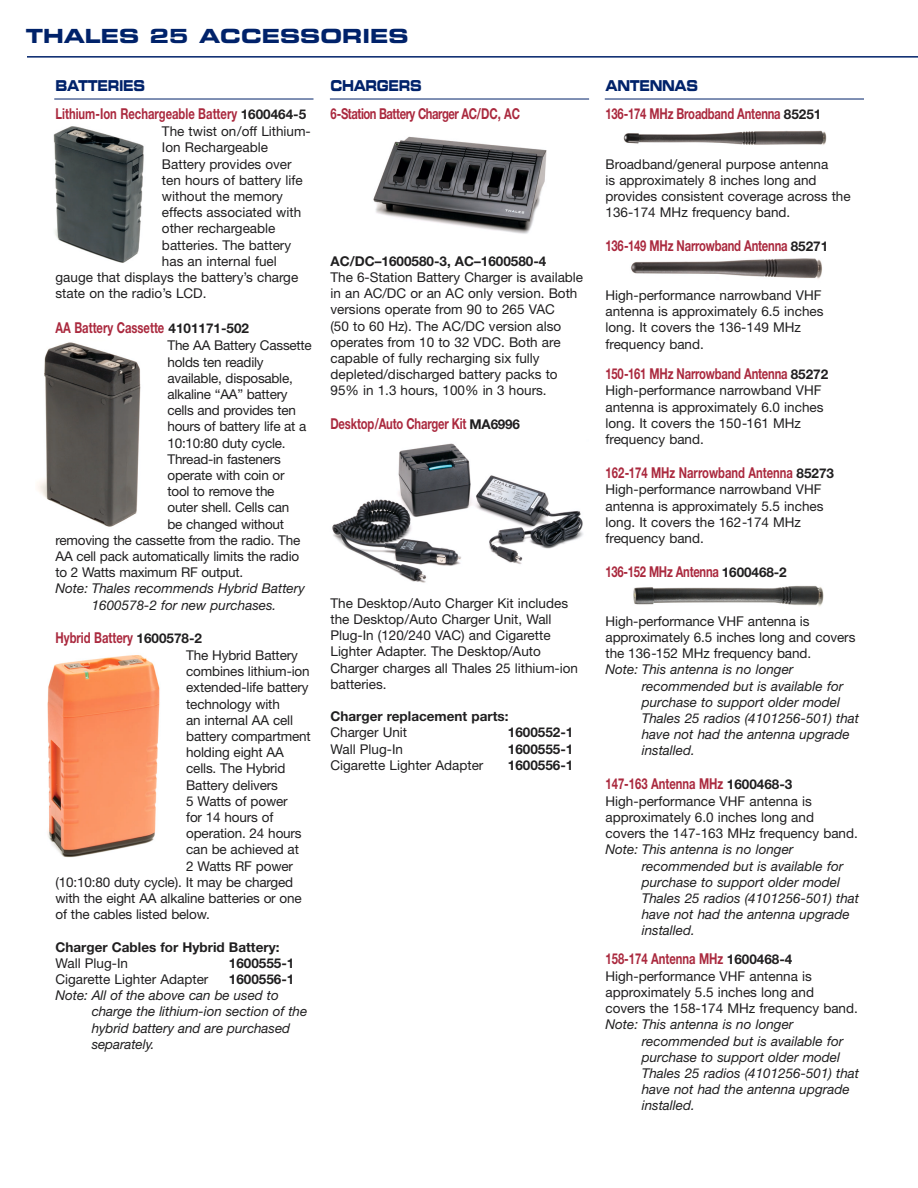
<style>
.page{position:relative;width:918px;height:1188px;background:#fff}
.page>*{position:absolute;margin:0;border:0;box-sizing:border-box;transform-origin:0 0}
.t1{font:19.5px "Eurostile Bold Extended Two";color:#00226a}
.t2{font:700 15px "Helvetica Neue";letter-spacing:-.015em;color:#aa293e;scale:.75 1}
.t3{font:700 15px "Helvetica Neue";letter-spacing:-.04em;color:#aa293e;scale:.75 1}
.t4{font:15px "Eurostile Bold Extended Two";letter-spacing:-.03em;color:#00226a;scale:.75 1}
.t5{font:13.5px/16.2px "Helvetica Neue";color:#201f20}
.t6{font:italic 13.5px/16.2px "Helvetica Neue";color:#201f20}
.t7{font:700 13.5px "Helvetica Neue";color:#201f20}
.s1{font-size:13.5px;color:#201f20}
</style>
<div class="page">
<hr style="left:27px;top:56px;width:891px;height:2px;background:#00226a">
<img style="left:373px;top:136px;width:174px;height:98px">
<img style="left:332px;top:443px;width:251px;height:140px">
<img style="left:53px;top:126px;width:91px;height:137px">
<img style="left:37px;top:342px;width:104px;height:185px">
<img style="left:47px;top:655px;width:113px;height:203px">
<hr style="left:605px;top:99px;width:259px;height:1px;background:#00226a">
<hr style="left:54px;top:99px;width:260px;height:1px;background:#00226a">
<hr style="left:330px;top:99px;width:259px;height:1px;background:#00226a">
<img style="left:623px;top:130px;width:204px;height:15px">
<img style="left:631px;top:258px;width:191px;height:21px">
<img style="left:633px;top:586px;width:191px;height:21px">
<h1 class="t1" style="left:26px;top:29px;width:384px">THALES 25 ACCESSORIES</h1>
<p class="t4" style="left:56px;top:80px;width:121px">BATTERIES</p>
<p class="t2" style="left:56px;top:109px;width:336px">Lithium-Ion Rechargeable Battery <span class="s1">1600464-5</span></p>
<p class="t5" style="left:162px;top:125px;width:150px">The twist on/off Lithium-</p>
<p class="t5" style="left:162px;top:141px;width:107px">Ion Rechargeable</p>
<p class="t5" style="left:162px;top:157px;width:131px">Battery provides over</p>
<p class="t5" style="left:162px;top:173px;width:142px">ten hours of battery life</p>
<p class="t5" style="left:162px;top:189px;width:123px">without the memory</p>
<p class="t5" style="left:162px;top:206px;width:141px">effects associated with</p>
<p class="t5" style="left:162px;top:222px;width:115px">other rechargeable</p>
<p class="t5" style="left:162px;top:238px;width:131px">batteries. The battery</p>
<p class="t5" style="left:162px;top:254px;width:116px">has an internal fuel</p>
<p class="t5" style="left:55px;top:270px;width:244px">gauge that displays the battery’s charge</p>
<p class="t5" style="left:55px;top:287px;width:153px">state on the radio’s LCD.</p>
<p class="t2" style="left:56px;top:323px;width:260px">AA Battery Cassette <span class="s1">4101171-502</span></p>
<p class="t5" style="left:167px;top:339px;width:146px">The AA Battery Cassette</p>
<p class="t5" style="left:167px;top:355px;width:98px">holds ten readily</p>
<p class="t5" style="left:167px;top:371px;width:127px">available, disposable,</p>
<p class="t5" style="left:167px;top:387px;width:122px">alkaline “AA” battery</p>
<p class="t5" style="left:167px;top:404px;width:130px">cells and provides ten</p>
<p class="t5" style="left:167px;top:420px;width:140px">hours of battery life at a</p>
<p class="t5" style="left:167px;top:436px;width:120px">10:10:80 duty cycle.</p>
<p class="t5" style="left:167px;top:452px;width:115px">Thread-in fasteners</p>
<p class="t5" style="left:167px;top:468px;width:119px">operate with coin or</p>
<p class="t5" style="left:167px;top:485px;width:109px">tool to remove the</p>
<p class="t5" style="left:167px;top:501px;width:123px">outer shell. Cells can</p>
<p class="t5" style="left:167px;top:517px;width:118px">be changed without</p>
<p class="t5" style="left:56px;top:533px;width:246px">removing the cassette from the radio. The</p>
<p class="t5" style="left:56px;top:549px;width:245px">AA cell pack automatically limits the radio</p>
<p class="t5" style="left:56px;top:566px;width:189px">to 2 Watts maximum RF output.</p>
<p class="t6" style="left:56px;top:582px;width:251px;text-align:center">Note: Thales recommends Hybrid Battery<br>1600578-2 for new purchases.</p>
<p class="t2" style="left:56px;top:632px;width:197px">Hybrid Battery <span class="s1">1600578-2</span></p>
<p class="t5" style="left:186px;top:648px;width:113px">The Hybrid Battery</p>
<p class="t5" style="left:186px;top:665px;width:125px">combines lithium-ion</p>
<p class="t5" style="left:186px;top:681px;width:124px">extended-life battery</p>
<p class="t5" style="left:186px;top:697px;width:95px">technology with</p>
<p class="t5" style="left:186px;top:713px;width:108px">an internal AA cell</p>
<p class="t5" style="left:186px;top:729px;width:126px">battery compartment</p>
<p class="t5" style="left:186px;top:746px;width:99px">holding eight AA</p>
<p class="t5" style="left:186px;top:762px;width:101px">cells. The Hybrid</p>
<p class="t5" style="left:186px;top:778px;width:93px">Battery delivers</p>
<p class="t5" style="left:186px;top:794px;width:103px">5 Watts of power</p>
<p class="t5" style="left:186px;top:810px;width:89px">for 14 hours of</p>
<p class="t5" style="left:186px;top:827px;width:117px">operation. 24 hours</p>
<p class="t5" style="left:186px;top:843px;width:114px">can be achieved at</p>
<p class="t5" style="left:186px;top:859px;width:108px">2 Watts RF power</p>
<p class="t5" style="left:56px;top:875px;width:239px">(10:10:80 duty cycle). It may be charged</p>
<p class="t5" style="left:56px;top:891px;width:248px">with the eight AA alkaline batteries or one</p>
<p class="t5" style="left:56px;top:908px;width:156px">of the cables listed below.</p>
<p class="t7" style="left:56px;top:942px;width:225px">Charger Cables for Hybrid Battery:</p>
<p class="t5" style="left:56px;top:956px;width:74px">Wall Plug-In</p>
<p class="t7" style="left:229px;top:958px;width:67px">1600555-1</p>
<p class="t5" style="left:56px;top:972px;width:154px">Cigarette Lighter Adapter</p>
<p class="t7" style="left:229px;top:974px;width:67px">1600556-1</p>
<p class="t6" style="left:92px;top:989px;width:217px;text-indent:-36px">Note: All of the above can be used to charge the lithium-ion section of the hybrid battery and are purchased separately.</p>
<p class="t4" style="left:330px;top:80px;width:123px">CHARGERS</p>
<p class="t3" style="left:330px;top:109px;width:255px">6-Station Battery Charger AC/DC, AC</p>
<p class="t7" style="left:330px;top:256px;width:217px">AC/DC–1600580-3, AC–1600580-4</p>
<p class="t5" style="left:330px;top:270px;width:254px">The 6-Station Battery Charger is available in an AC/DC or an AC only version. Both versions operate from 90 to 265 VAC<br>(50 to 60 Hz). The AC/DC version also operates from 10 to 32 VDC. Both are capable of fully recharging six fully depleted/discharged battery packs to 95% in 1.3 hours, 100% in 3 hours.</p>
<p class="t2" style="left:330px;top:418px;width:254px">Desktop/Auto Charger Kit <span class="s1">MA6996</span></p>
<p class="t5" style="left:330px;top:596px;width:249px">The Desktop/Auto Charger Kit includes the Desktop/Auto Charger Unit, Wall Plug-In (120/240 VAC) and Cigarette Lighter Adapter. The Desktop/Auto Charger charges all Thales 25 lithium-ion batteries.</p>
<p class="t7" style="left:330px;top:712px;width:179px">Charger replacement parts:</p>
<p class="t5" style="left:330px;top:726px;width:78px">Charger Unit</p>
<p class="t7" style="left:508px;top:728px;width:67px">1600552-1</p>
<p class="t5" style="left:330px;top:742px;width:74px">Wall Plug-In</p>
<p class="t7" style="left:508px;top:744px;width:67px">1600555-1</p>
<p class="t5" style="left:330px;top:758px;width:154px">Cigarette Lighter Adapter</p>
<p class="t7" style="left:508px;top:760px;width:67px">1600556-1</p>
<p class="t4" style="left:606px;top:80px;width:125px">ANTENNAS</p>
<p class="t2" style="left:606px;top:109px;width:289px">136-174 MHz Broadband Antenna <span class="s1">85251</span></p>
<p class="t5" style="left:605px;top:157px;width:247px">Broadband/general purpose antenna<br>is approximately 8 inches long and provides consistent coverage across the 136-174 MHz frequency band.</p>
<p class="t2" style="left:606px;top:240px;width:299px">136-149 MHz Narrowband Antenna <span class="s1">85271</span></p>
<p class="t5" style="left:606px;top:288px;width:220px">High-performance narrowband VHF antenna is approximately 6.5 inches long. It covers the 136-149 MHz frequency band.</p>
<p class="t2" style="left:606px;top:368px;width:299px">150-161 MHz Narrowband Antenna <span class="s1">85272</span></p>
<p class="t5" style="left:606px;top:384px;width:220px">High-performance narrowband VHF antenna is approximately 6.0 inches long. It covers the 150-161 MHz frequency band.</p>
<p class="t2" style="left:606px;top:467px;width:306px">162-174 MHz Narrowband Antenna <span class="s1">85273</span></p>
<p class="t5" style="left:605px;top:483px;width:220px">High-performance narrowband VHF antenna is approximately 5.5 inches long. It covers the 162-174 MHz frequency band.</p>
<p class="t2" style="left:606px;top:566px;width:243px">136-152 MHz Antenna <span class="s1">1600468-2</span></p>
<p class="t5" style="left:606px;top:614px;width:251px">High-performance VHF antenna is approximately 6.5 inches long and covers the 136-152 MHz frequency band.</p>
<p class="t6" style="left:642px;top:663px;width:219px;text-indent:-36px">Note: This antenna is no longer recommended but is available for purchase to support older model<br>Thales 25 radios (4101256-501) that have not had the antenna upgrade installed.</p>
<p class="t2" style="left:606px;top:778px;width:251px">147-163 Antenna MHz <span class="s1">1600468-3</span></p>
<p class="t5" style="left:605px;top:794px;width:254px">High-performance VHF antenna is approximately 6.0 inches long and<br>covers the 147-163 MHz frequency band.</p>
<p class="t6" style="left:642px;top:843px;width:219px;text-indent:-36px">Note: This antenna is no longer recommended but is available for purchase to support older model<br>Thales 25 radios (4101256-501) that have not had the antenna upgrade installed.</p>
<p class="t2" style="left:606px;top:953px;width:251px">158-174 Antenna MHz <span class="s1">1600468-4</span></p>
<p class="t5" style="left:605px;top:969px;width:254px">High-performance VHF antenna is approximately 5.5 inches long and<br>covers the 158-174 MHz frequency band.</p>
<p class="t6" style="left:642px;top:1018px;width:219px;text-indent:-36px">Note: This antenna is no longer recommended but is available for purchase to support older model<br>Thales 25 radios (4101256-501) that have not had the antenna upgrade installed.</p>
</div>
